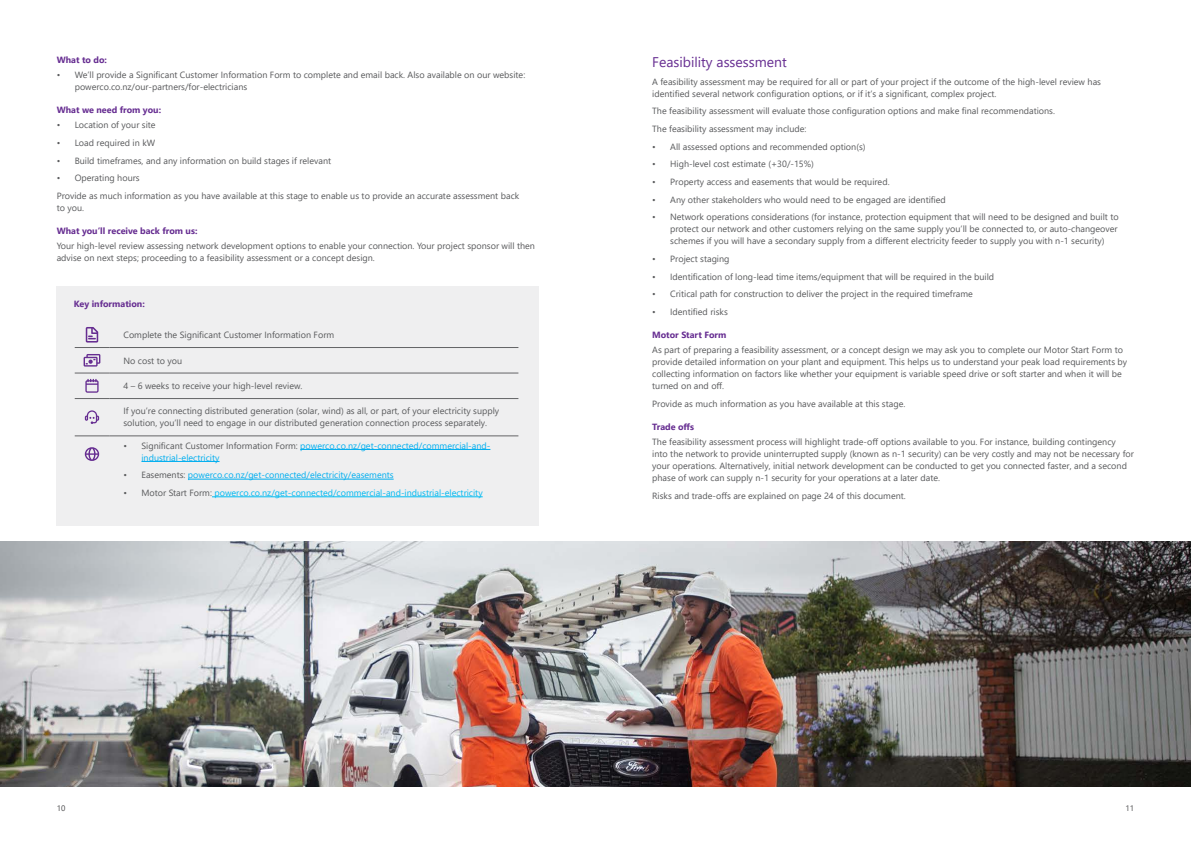
<style>
.page{position:relative;width:1191px;height:842px;background:#fff}
.page>*{position:absolute;margin:0;border:0;box-sizing:border-box;transform-origin:0 0}
.t1{font:14px "Segoe UI";color:#662d91}
.t2{font:9px/12px "Segoe UI";color:#58595b}
.t3{font:9px/12px "Segoe UI";color:#00aeef}
.t4{font:700 9px "Segoe UI";color:#662d91}
.t5{font:9px "Segoe UI";color:#00b9f1}
.t6{font:8px "Segoe UI";color:#4d4d4f}
.s1{color:#58595b}
</style>
<div class="page">
<div style="left:57px;top:286px;width:482px;height:240px;background:#efeff0"></div>
<hr style="left:75px;top:347px;width:34px;height:1px;background:#636466">
<hr style="left:109px;top:347px;width:409px;height:1px;background:#636466">
<hr style="left:75px;top:373px;width:34px;height:1px;background:#636466">
<hr style="left:109px;top:373px;width:409px;height:1px;background:#636466">
<hr style="left:75px;top:398px;width:34px;height:1px;background:#636466">
<hr style="left:109px;top:398px;width:409px;height:1px;background:#636466">
<hr style="left:75px;top:436px;width:34px;height:1px;background:#636466">
<hr style="left:109px;top:436px;width:409px;height:1px;background:#636466">
<svg style="left:86px;top:327px;width:12px;height:16px"></svg>
<svg style="left:84px;top:354px;width:16px;height:13px"></svg>
<svg style="left:85px;top:379px;width:14px;height:14px"></svg>
<svg style="left:85px;top:410px;width:14px;height:14px"></svg>
<svg style="left:85px;top:447px;width:14px;height:14px"></svg>
<hr style="left:300px;top:449px;width:190px;height:1px;background:#00aeef">
<hr style="left:141px;top:461px;width:78px;height:1px;background:#00aeef">
<hr style="left:188px;top:479px;width:206px;height:1px;background:#00aeef">
<hr style="left:212px;top:496px;width:271px;height:1px;background:#00bdf2">
<img style="left:0;top:541px;width:1191px;height:245px">
<p class="t4" style="left:57px;top:52px;width:52px">What to do:</p>
<p class="t2" style="left:75px;top:68px;width:452px;text-indent:-18px">• We’ll provide a Significant Customer Information Form to complete and email back. Also available on our website: powerco.co.nz/our-partners/for-electricians</p>
<p class="t4" style="left:57px;top:102px;width:106px">What we need from you:</p>
<p class="t2" style="left:57px;top:118px;width:100px">• Location of your site</p>
<p class="t2" style="left:57px;top:136px;width:100px">• Load required in kW</p>
<p class="t2" style="left:57px;top:154px;width:276px">• Build timeframes, and any information on build stages if relevant</p>
<p class="t2" style="left:57px;top:168px;width:464px;line-height:17.7px">• Operating hours<br>Provide as much information as you have available at this stage to enable us to provide an accurate assessment back</p>
<p class="t2" style="left:57px;top:201px;width:29px">to you.</p>
<p class="t4" style="left:57px;top:223px;width:142px">What you’ll receive back from us:</p>
<p class="t2" style="left:57px;top:239px;width:480px">Your high-level review assessing network development options to enable your connection. Your project sponsor will then advise on next steps; proceeding to a feasibility assessment or a concept design.</p>
<p class="t4" style="left:74px;top:296px;width:73px">Key information:</p>
<p class="t2" style="left:123px;top:328px;width:212px">Complete the Significant Customer Information Form</p>
<p class="t2" style="left:123px;top:354px;width:60px">No cost to you</p>
<p class="t2" style="left:123px;top:379px;width:181px">4 – 6 weeks to receive your high-level review.</p>
<p class="t2" style="left:123px;top:404px;width:377px">If you’re connecting distributed generation (solar, wind) as all, or part, of your electricity supply solution, you’ll need to engage in our distributed generation connection process separately.</p>
<p class="t3" style="left:141px;top:439px;width:350px;text-indent:-18px"><span class="s1">• Significant Customer Information Form:</span> powerco.co.nz/get-connected/commercial-and&shy;industrial-electricity</p>
<p class="t3" style="left:123px;top:468px;width:272px"><span class="s1">• Easements:</span> powerco.co.nz/get-connected/electricity/easements</p>
<p class="t5" style="left:123px;top:484px;width:361px"><span class="s1">• Motor Start Form:</span> powerco.co.nz/get-connected/commercial-and-industrial-electricity</p>
<h1 class="t1" style="left:652px;top:49px;width:136px">Feasibility assessment</h1>
<p class="t2" style="left:652px;top:75px;width:450px">A feasibility assessment may be required for all or part of your project if the outcome of the high-level review has identified several network configuration options, or if it’s a significant, complex project.</p>
<p class="t2" style="left:652px;top:101px;width:404px;line-height:17.7px">The feasibility assessment will evaluate those configuration options and make final recommendations.<br>The feasibility assessment may include:</p>
<p class="t2" style="left:652px;top:140px;width:215px">• All assessed options and recommended option(s)</p>
<p class="t2" style="left:652px;top:157px;width:163px">• High-level cost estimate (+30/-15%)</p>
<p class="t2" style="left:652px;top:175px;width:239px">• Property access and easements that would be required.</p>
<p class="t2" style="left:652px;top:193px;width:295px">• Any other stakeholders who would need to be engaged are identified</p>
<p class="t2" style="left:670px;top:210px;width:450px;text-align:justify;text-indent:-18px">• Network operations considerations (for instance, protection equipment that will need to be designed and built to protect our network and other customers relying on the same supply you’ll be connected to, or auto-changeover schemes if you will have a secondary supply from a different electricity feeder to supply you with n-1 security)</p>
<p class="t2" style="left:652px;top:252px;width:79px">• Project staging</p>
<p class="t2" style="left:652px;top:270px;width:343px">• Identification of long-lead time items/equipment that will be required in the build</p>
<p class="t2" style="left:652px;top:287px;width:322px">• Critical path for construction to deliver the project in the required timeframe</p>
<p class="t2" style="left:652px;top:305px;width:77px">• Identified risks</p>
<p class="t4" style="left:652px;top:327px;width:76px">Motor Start Form</p>
<p class="t2" style="left:652px;top:343px;width:476px">As part of preparing a feasibility assessment, or a concept design we may ask you to complete our Motor Start Form to provide detailed information on your plant and equipment. This helps us to understand your peak load requirements by collecting information on factors like whether your equipment is variable speed drive or soft starter and when it will be turned on and off.</p>
<p class="t2" style="left:652px;top:397px;width:255px">Provide as much information as you have available at this stage.</p>
<p class="t4" style="left:652px;top:418px;width:43px">Trade offs</p>
<p class="t2" style="left:652px;top:435px;width:483px">The feasibility assessment process will highlight trade-off options available to you. For instance, building contingency<br>into the network to provide uninterrupted supply (known as n-1 security) can be very costly and may not be necessary for your operations. Alternatively, initial network development can be conducted to get you connected faster, and a second phase of work can supply n-1 security for your operations at a later date.</p>
<p class="t2" style="left:652px;top:489px;width:255px">Risks and trade-offs are explained on page 24 of this document.</p>
<p class="t6" style="left:57px;top:801px;width:10px">10</p>
<p class="t6" style="left:1125px;top:801px;width:10px">11</p>
</div>
